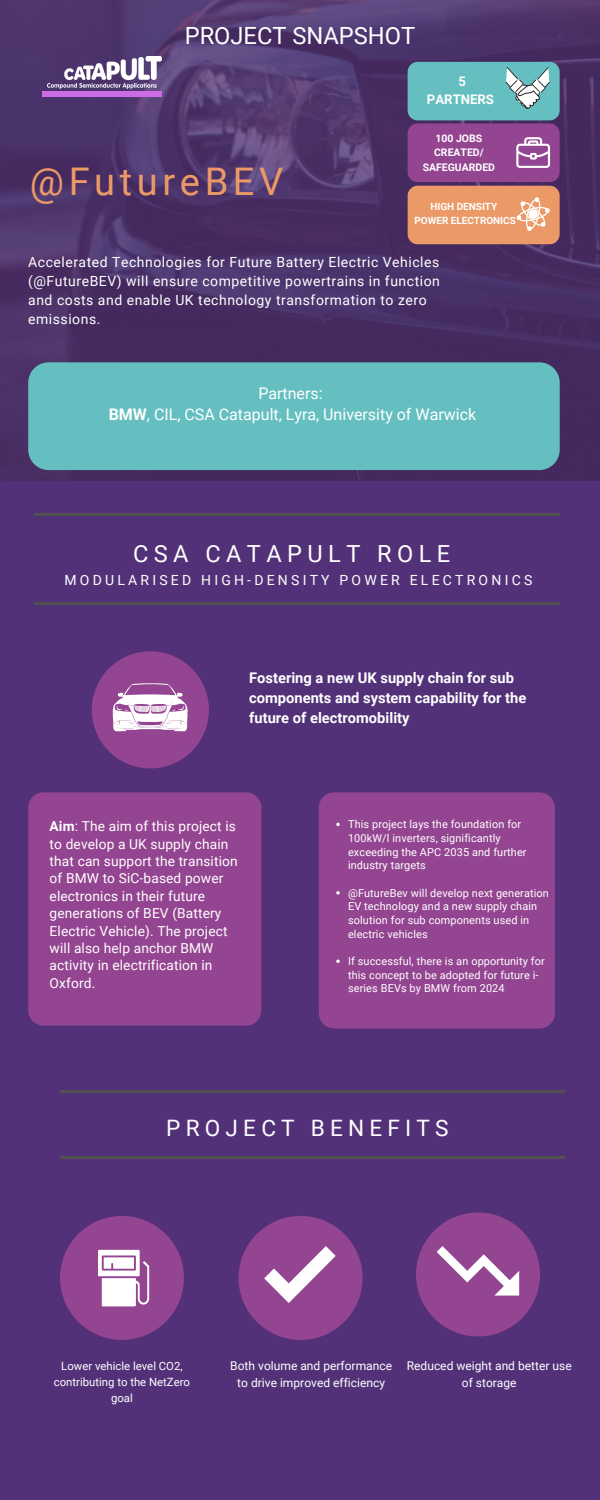
<style>
.page{position:relative;width:600px;height:1500px;background:#523178}
.page>*{position:absolute;margin:0;border:0;box-sizing:border-box;transform-origin:0 0}
.t1{font:38.1px "Roboto";letter-spacing:.12em;color:#eb9967}
.t2{font:23.7px "Roboto";color:#fff}
.t3{font:23.6px "Roboto";letter-spacing:.23em;color:#fff}
.t4{font:22.6px "Roboto";letter-spacing:.23em;color:#fff}
.t5{font:16px "Roboto";color:#fff}
.t6{font:700 14.7px/20.3px "Roboto";color:#fff}
.t7{font:14px/19px "Roboto";letter-spacing:.04em;color:#fff}
.t8{font:14px "Roboto";letter-spacing:.23em;color:#fff}
.t9{font:13.7px/17.4px "Roboto";letter-spacing:.01em;color:#fff}
.t10{font:700 13.2px "Roboto";color:#fff}
.t11{font:12px/16.8px "Roboto";color:#fff;text-align:center}
.t12{font:11.3px/15.9px "Roboto";color:#fff;text-align:center}
.t13{font:10.9px/13.7px "Roboto";letter-spacing:.01em;color:#fff}
.t14{font:700 10.5px "Roboto";color:#fff}
.t15{font:700 9.9px "Roboto";color:#fff}
.s1{font-weight:700}
</style>
<div class="page">
<img style="left:0;top:0;width:600px;height:481px">
<div style="left:42px;top:91px;width:120px;height:6px;background:#cb6ce6"></div>
<hr style="left:34px;top:514px;width:525px;height:2px;background:#515151">
<hr style="left:34px;top:602px;width:525px;height:3px;background:#515151">
<img style="left:47px;top:56px;width:115px;height:32px">
<hr style="left:60px;top:1090px;width:504px;height:2px;background:#515151">
<hr style="left:60px;top:1156px;width:504px;height:2px;background:#515151">
<div style="left:28px;top:362px;width:532px;height:108px;background:#65bfc0"></div>
<svg style="left:408px;top:62px;width:152px;height:182px;background:#a18994"></svg>
<div style="left:28px;top:792px;width:233px;height:234px;background:#944591"></div>
<div style="left:319px;top:792px;width:236px;height:237px;background:#944591"></div>
<svg style="left:60px;top:1216px;width:124px;height:124px"></svg>
<svg style="left:92px;top:651px;width:117px;height:117px"></svg>
<svg style="left:239px;top:1216px;width:124px;height:124px"></svg>
<svg style="left:416px;top:1213px;width:124px;height:123px"></svg>
<svg style="left:336px;top:823px;width:4px;height:3px"></svg>
<svg style="left:336px;top:891px;width:4px;height:4px"></svg>
<svg style="left:336px;top:960px;width:4px;height:3px"></svg>
<p class="t2" style="left:185px;top:22px;width:232px">PROJECT SNAPSHOT</p>
<p class="t10" style="left:458px;top:74px;width:9px">5</p>
<p class="t10" style="left:427px;top:92px;width:69px">PARTNERS</p>
<p class="t1" style="left:30px;top:160px;width:255px">@FutureBEV</p>
<p class="t14" style="left:436px;top:132px;width:48px">100 JOBS</p>
<p class="t14" style="left:434px;top:147px;width:51px">CREATED/</p>
<p class="t14" style="left:423px;top:161px;width:74px">SAFEGUARDED</p>
<p class="t15" style="left:431px;top:201px;width:68px">HIGH DENSITY</p>
<p class="t15" style="left:414px;top:215px;width:103px">POWER ELECTRONICS</p>
<p class="t7" style="left:28px;top:253px;width:413px">Accelerated Technologies for Future Battery Electric Vehicles (@FutureBEV) will ensure competitive powertrains in function and costs and enable UK technology transformation to zero emissions.</p>
<p class="t5" style="left:258px;top:384px;width:66px">Partners:</p>
<p class="t5" style="left:109px;top:406px;width:369px"><span class="s1">BMW</span>, CIL, CSA Catapult, Lyra, University of Warwick</p>
<p class="t3" style="left:133px;top:540px;width:319px">CSA CATAPULT ROLE</p>
<p class="t8" style="left:64px;top:572px;width:469px">MODULARISED HIGH-DENSITY POWER ELECTRONICS</p>
<p class="t6" style="left:249px;top:667px;width:279px">Fostering a new UK supply chain for sub components and system capability for the future of electromobility</p>
<p class="t9" style="left:50px;top:818px;width:190px"><span class="s1">Aim</span>: The aim of this project is to develop a UK supply chain that can support the transition of BMW to SiC-based power</p>
<p class="t9" style="left:50px;top:887px;width:179px">electronics in their future generations of BEV (Battery<br>Electric Vehicle). The project will also help anchor BMW activity in electrification in<br>Oxford.</p>
<p class="t13" style="left:348px;top:818px;width:180px">This project lays the foundation for<br>100kW/l inverters, significantly exceeding the APC 2035 and further industry targets</p>
<p class="t13" style="left:348px;top:886px;width:202px">@FutureBev will develop next generation<br>EV technology and a new supply chain solution for sub components used in electric vehicles</p>
<p class="t13" style="left:348px;top:954px;width:198px">If successful, there is an opportunity for this concept to be adopted for future i&shy;series BEVs by BMW from 2024</p>
<p class="t4" style="left:166px;top:1115px;width:284px">PROJECT BENEFITS</p>
<p class="t12" style="left:54px;top:1358px;width:138px">Lower vehicle level CO2, contributing to the NetZero goal</p>
<p class="t11" style="left:230px;top:1358px;width:163px">Both volume and performance to drive improved efficiency</p>
<p class="t11" style="left:407px;top:1358px;width:166px">Reduced weight and better use of storage</p>
</div>
